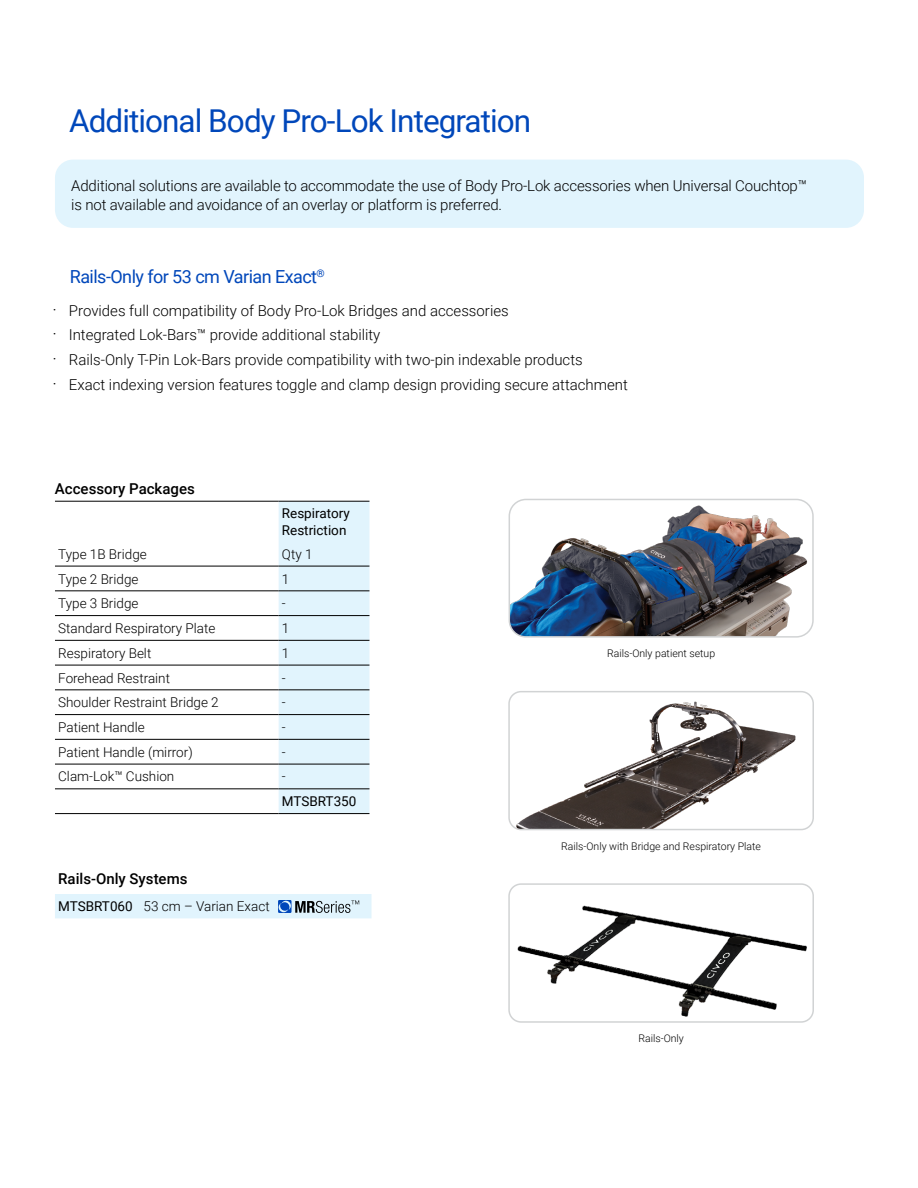
<style>
.page{position:relative;width:918px;height:1188px;background:#fff}
.page>*{position:absolute;margin:0;border:0;box-sizing:border-box;transform-origin:0 0}
.t1{font:31.5px "Roboto";letter-spacing:-.03em;color:#0047ba}
.t2{font:18px "Roboto";letter-spacing:-.03em;color:#0047ba}
.t3{font:300 15px/24.8px "Roboto";color:#000}
.t4{font:500 15px "Roboto";color:#000}
.t5{font:300 13.5px "Roboto";color:#000}
.t6{font:13.5px/16.5px "Roboto";color:#000}
.t7{font:300 10.5px "Roboto";color:#000}
.s1{font-size:18px}
.s2{font-weight:400}
</style>
<div class="page">
<div style="left:55px;top:160px;width:809px;height:68px;background:#e1f4fd;border-radius:18px"></div>
<img style="left:509px;top:499px;width:300px;height:136px">
<div style="left:509px;top:499px;width:305px;height:139px;border:2px solid #d1d3d4;border-radius:17px"></div>
<img style="left:517px;top:886px;width:294px;height:134px">
<div style="left:508px;top:883px;width:306px;height:140px;border:2px solid #d1d3d4;border-radius:12px"></div>
<img style="left:512px;top:694px;width:284px;height:136px">
<div style="left:508px;top:691px;width:306px;height:139px;border:2px solid #d1d3d4;border-radius:12px"></div>
<div style="left:279px;top:502px;width:90px;height:311px;background:#e1f4fd"></div>
<hr style="left:55px;top:566px;width:224px;height:1px;background:#000">
<hr style="left:279px;top:566px;width:90px;height:1px;background:#000">
<hr style="left:55px;top:591px;width:224px;height:1px;background:#000">
<hr style="left:279px;top:591px;width:90px;height:1px;background:#000">
<hr style="left:55px;top:615px;width:224px;height:1px;background:#000">
<hr style="left:279px;top:615px;width:90px;height:1px;background:#000">
<hr style="left:55px;top:640px;width:224px;height:1px;background:#000">
<hr style="left:279px;top:640px;width:90px;height:1px;background:#000">
<hr style="left:55px;top:665px;width:224px;height:1px;background:#000">
<hr style="left:279px;top:665px;width:90px;height:1px;background:#000">
<hr style="left:55px;top:690px;width:224px;height:1px;background:#000">
<hr style="left:279px;top:690px;width:90px;height:1px;background:#000">
<hr style="left:55px;top:714px;width:224px;height:1px;background:#000">
<hr style="left:279px;top:714px;width:90px;height:1px;background:#000">
<hr style="left:55px;top:739px;width:224px;height:1px;background:#000">
<hr style="left:279px;top:739px;width:90px;height:1px;background:#000">
<hr style="left:55px;top:764px;width:224px;height:1px;background:#000">
<hr style="left:279px;top:764px;width:90px;height:1px;background:#000">
<hr style="left:55px;top:789px;width:224px;height:1px;background:#000">
<hr style="left:279px;top:789px;width:90px;height:1px;background:#000">
<hr style="left:55px;top:813px;width:224px;height:1px;background:#000">
<hr style="left:279px;top:813px;width:90px;height:1px;background:#000">
<hr style="left:55px;top:501px;width:224px;height:1px;background:#000">
<hr style="left:279px;top:501px;width:90px;height:1px;background:#000">
<svg style="left:55px;top:894px;width:317px;height:24px;background:#d5e8f2"></svg>
<h1 class="t1" style="left:69px;top:99px;width:464px">Additional Body Pro-Lok Integration</h1>
<p class="t3" style="left:71px;top:175px;width:737px;line-height:19.5px">Additional solutions are available to accommodate the use of Body Pro-Lok accessories when Universal Couchtop™ is not available and avoidance of an overlay or platform is preferred.</p>
<p class="t2" style="left:70px;top:264px;width:257px">Rails-Only for 53 cm Varian Exact<sup>®</sup></p>
<p class="t3" style="left:52px;top:297px;width:577px"><span class="s1">·</span> Provides full compatibility of Body Pro-Lok Bridges and accessories<br><span class="s1">·</span> Integrated Lok-Bars™ provide additional stability<br><span class="s1">·</span> Rails-Only T-Pin Lok-Bars provide compatibility with two-pin indexable products<br><span class="s1">·</span> Exact indexing version features toggle and clamp design providing secure attachment</p>
<p class="t4" style="left:55px;top:479px;width:141px">Accessory Packages</p>
<p class="t6" style="left:282px;top:505px;width:69px">Respiratory<br>Restriction</p>
<p class="t5" style="left:58px;top:545px;width:90px">Type 1B Bridge</p>
<p class="t5" style="left:282px;top:545px;width:32px">Qty 1</p>
<p class="t5" style="left:58px;top:569px;width:82px">Type 2 Bridge</p>
<p class="t5" style="left:282px;top:569px;width:9px">1</p>
<p class="t5" style="left:58px;top:594px;width:82px">Type 3 Bridge</p>
<p class="t5" style="left:282px;top:594px;width:5px">-</p>
<p class="t5" style="left:58px;top:619px;width:159px">Standard Respiratory Plate</p>
<p class="t5" style="left:282px;top:619px;width:9px">1</p>
<p class="t5" style="left:58px;top:644px;width:95px">Respiratory Belt</p>
<p class="t5" style="left:282px;top:644px;width:9px">1</p>
<p class="t5" style="left:58px;top:668px;width:113px">Forehead Restraint</p>
<p class="t5" style="left:282px;top:668px;width:5px">-</p>
<p class="t5" style="left:58px;top:693px;width:162px">Shoulder Restraint Bridge 2</p>
<p class="t5" style="left:282px;top:693px;width:5px">-</p>
<p class="t5" style="left:58px;top:718px;width:88px">Patient Handle</p>
<p class="t5" style="left:282px;top:718px;width:5px">-</p>
<p class="t5" style="left:58px;top:742px;width:136px">Patient Handle (mirror)</p>
<p class="t5" style="left:282px;top:742px;width:5px">-</p>
<p class="t5" style="left:58px;top:767px;width:118px">Clam-Lok™ Cushion</p>
<p class="t5" style="left:282px;top:767px;width:5px">-</p>
<p class="t6" style="left:282px;top:793px;width:76px">MTSBRT350</p>
<p class="t4" style="left:58px;top:868px;width:131px">Rails-Only Systems</p>
<p class="t5" style="left:58px;top:897px;width:213px"><span class="s2">MTSBRT060</span> 53 cm – Varian Exact</p>
<p class="t7" style="left:607px;top:645px;width:110px">Rails-Only patient setup</p>
<p class="t7" style="left:561px;top:839px;width:201px">Rails-Only with Bridge and Respiratory Plate</p>
<p class="t7" style="left:638px;top:1031px;width:47px">Rails-Only</p>
</div>
